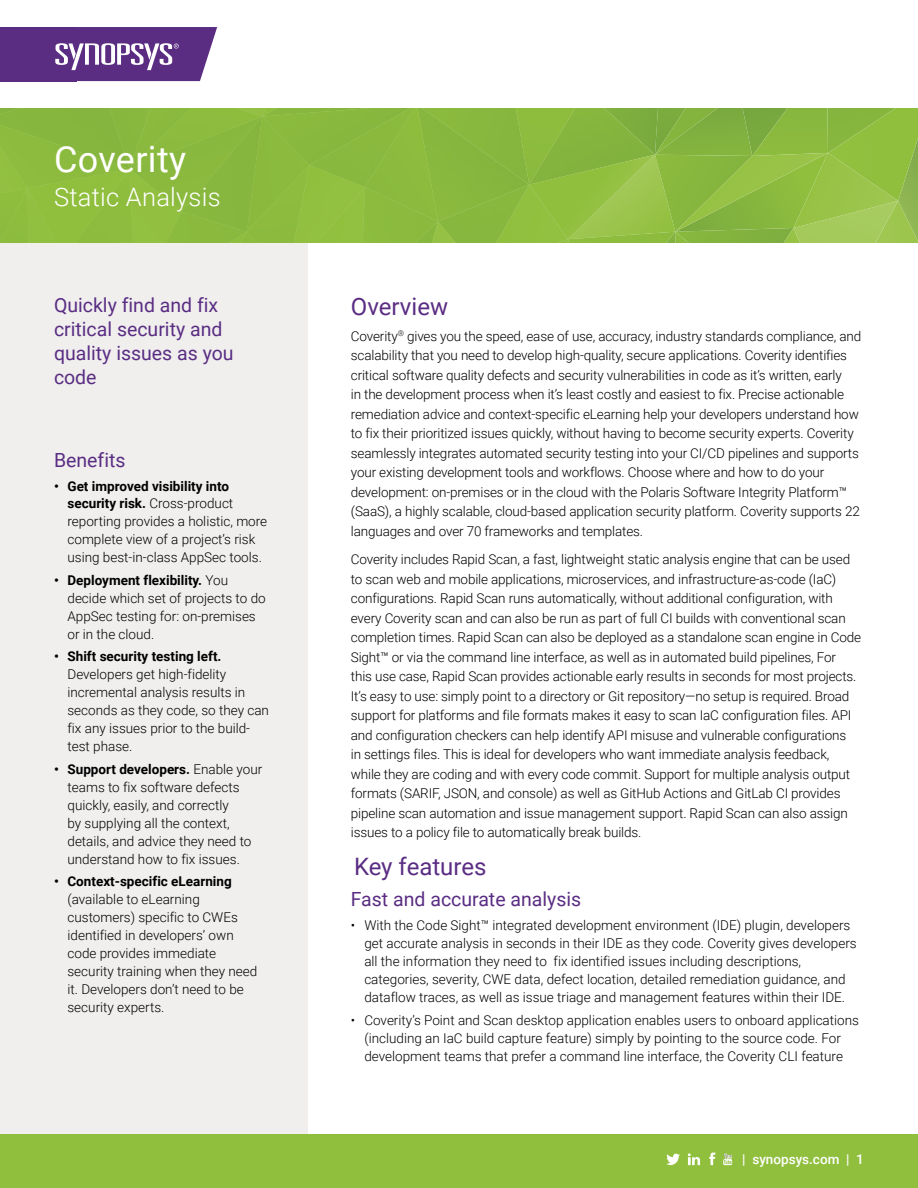
<style>
.page{position:relative;width:918px;height:1188px;background:#fff}
.page>*{position:absolute;margin:0;border:0;box-sizing:border-box;transform-origin:0 0}
.t1{font:36px "Roboto";letter-spacing:.01em;color:#fff}
.t2{font:300 25.5px "Roboto";letter-spacing:.01em;color:#fff}
.t3{font:24px "Roboto";color:#5a2d83}
.t4{font:19.5px/24px "Roboto";color:#5a2d83}
.t5{font:300 13.5px/18px "Roboto";letter-spacing:-.01em;color:#000}
.t6{font:700 13.5px "Roboto";color:#000}
.t7{font:500 13.5px "Roboto";color:#fff}
.s1{font-weight:700}
</style>
<div class="page">
<div style="left:0;top:27px;width:77px;height:54px;background:#5a2d83"></div>
<div style="left:0;top:162px;width:308px;height:1026px;background:#f0efee"></div>
<div style="left:0;top:1134px;width:918px;height:54px;background:#90bf3e"></div>
<svg style="left:688px;top:108px;width:230px;height:135px;background:#8ebb44"></svg>
<div style="left:0;top:108px;width:688px;height:135px;background:#90bf3e"></div>
<svg style="left:55px;top:27px;width:162px;height:54px"></svg>
<svg style="left:667px;top:1153px;width:13px;height:12px"></svg>
<svg style="left:709px;top:1152px;width:7px;height:13px"></svg>
<svg style="left:723px;top:1153px;width:9px;height:12px"></svg>
<svg style="left:688px;top:1153px;width:12px;height:12px"></svg>
<h1 class="t1" style="left:54px;top:134px;width:134px">Coverity</h1>
<h2 class="t2" style="left:54px;top:179px;width:168px">Static Analysis</h2>
<h3 class="t4" style="left:54px;top:292px;width:181px">Quickly find and fix critical security and quality issues as you code</h3>
<h3 class="t3" style="left:351px;top:290px;width:99px">Overview</h3>
<p class="t5" style="left:351px;top:326px;width:512px;line-height:19.5px">Coverity<sup>®</sup> gives you the speed, ease of use, accuracy, industry standards compliance, and scalability that you need to develop high-quality, secure applications. Coverity identifies critical software quality defects and security vulnerabilities in code as it’s written, early<br>in the development process when it’s least costly and easiest to fix. Precise actionable remediation advice and context-specific eLearning help your developers understand how to fix their prioritized issues quickly, without having to become security experts. Coverity seamlessly integrates automated security testing into your CI/CD pipelines and supports your existing development tools and workflows. Choose where and how to do your development: on-premises or in the cloud with the Polaris Software Integrity Platform™ (SaaS), a highly scalable, cloud-based application security platform. Coverity supports 22 languages and over 70 frameworks and templates.</p>
<p class="t5" style="left:351px;top:549px;width:512px;line-height:19.5px">Coverity includes Rapid Scan, a fast, lightweight static analysis engine that can be used to scan web and mobile applications, microservices, and infrastructure-as-code (IaC) configurations. Rapid Scan runs automatically, without additional configuration, with every Coverity scan and can also be run as part of full CI builds with conventional scan completion times. Rapid Scan can also be deployed as a standalone scan engine in Code Sight™ or via the command line interface, as well as in automated build pipelines, For<br>this use case, Rapid Scan provides actionable early results in seconds for most projects.<br>It’s easy to use: simply point to a directory or Git repository—no setup is required. Broad support for platforms and file formats makes it easy to scan IaC configuration files. API and configuration checkers can help identify API misuse and vulnerable configurations<br>in settings files. This is ideal for developers who want immediate analysis feedback, while they are coding and with every code commit. Support for multiple analysis output formats (SARIF, JSON, and console) as well as GitHub Actions and GitLab CI provides pipeline scan automation and issue management support. Rapid Scan can also assign issues to a policy file to automatically break builds.</p>
<h3 class="t3" style="left:354px;top:849px;width:134px">Key features</h3>
<h3 class="t4" style="left:351px;top:887px;width:232px">Fast and accurate analysis</h3>
<p class="t5" style="left:364px;top:916px;width:494px;text-indent:-14px">• With the Code Sight™ integrated development environment (IDE) plugin, developers get accurate analysis in seconds in their IDE as they code. Coverity gives developers all the information they need to fix identified issues including descriptions, categories, severity, CWE data, defect location, detailed remediation guidance, and dataflow traces, as well as issue triage and management features within their IDE.</p>
<p class="t5" style="left:351px;top:1010px;width:510px;text-align:center">• Coverity’s Point and Scan desktop application enables users to onboard applications (including an IaC build capture feature) simply by pointing to the source code. For development teams that prefer a command line interface, the Coverity CLI feature</p>
<h3 class="t4" style="left:54px;top:447px;width:73px">Benefits</h3>
<p class="t5" style="left:68px;top:476px;width:201px;text-indent:-14px"><span class="s1">• Get improved visibility into security risk.</span> Cross-product reporting provides a holistic, more complete view of a project’s risk using best-in-class AppSec tools.</p>
<p class="t5" style="left:68px;top:571px;width:200px;text-indent:-14px"><span class="s1">• Deployment flexibility.</span> You decide which set of projects to do<br>AppSec testing for: on-premises or in the cloud.</p>
<p class="t6" style="left:54px;top:647px;width:169px">• Shift security testing left.</p>
<p class="t5" style="left:68px;top:665px;width:203px">Developers get high-fidelity incremental analysis results in seconds as they code, so they can fix any issues prior to the build&shy;test phase.</p>
<p class="t5" style="left:68px;top:760px;width:196px;text-indent:-14px"><span class="s1">• Support developers.</span> Enable your teams to fix software defects quickly, easily, and correctly<br>by supplying all the context, details, and advice they need to understand how to fix issues.</p>
<p class="t6" style="left:54px;top:872px;width:179px">• Context-specific eLearning</p>
<p class="t5" style="left:68px;top:890px;width:191px">(available to eLearning customers) specific to CWEs identified in developers’ own code provides immediate security training when they need it. Developers don’t need to be security experts.</p>
<p class="t7" style="left:742px;top:1149px;width:123px">| synopsys.com | 1</p>
</div>
